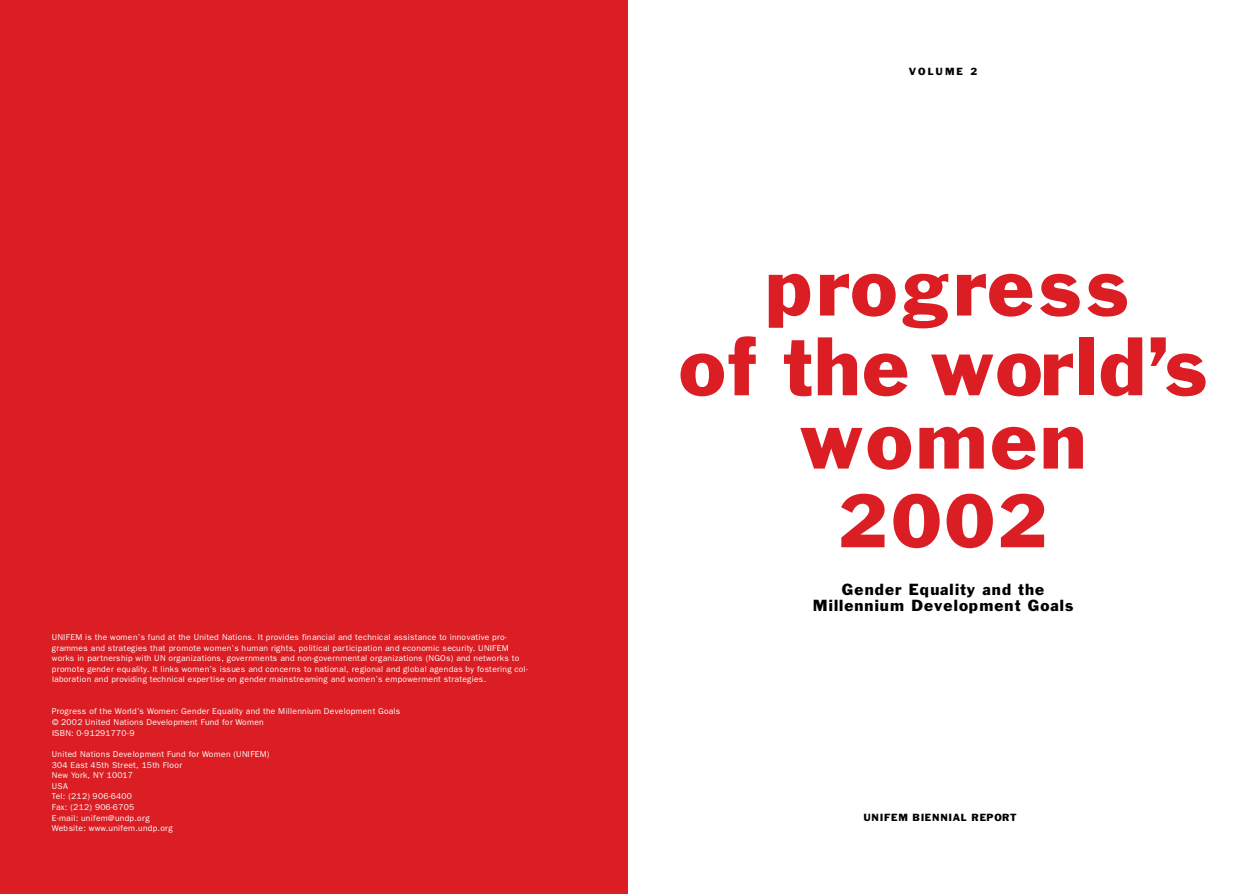
<style>
.page{position:relative;width:1259px;height:894px;background:#fff}
.page>*{position:absolute;margin:0;border:0;box-sizing:border-box;transform-origin:0 0}
.t1{font:76.5px/79.8px "Franklin Gothic";color:#db1e23;text-align:center}
.t2{font:70.12px "Franklin Gothic";color:#db1e23}
.t3{font:14.88px/16px "Franklin Gothic";letter-spacing:.07em;color:#000;text-align:center}
.t4{font:9.62px "Franklin Gothic";letter-spacing:.085em;color:#000}
.t5{font:8.5px/10.6px "Franklin Gothic";letter-spacing:.03em;color:#fff}
</style>
<div class="page">
<div style="left:0;top:0;width:628px;height:894px;background:#db1e23"></div>
<p class="t5" style="left:52px;top:632px;width:477px">UNIFEM is the women’s fund at the United Nations. It provides financial and technical assistance to innovative pro&shy;grammes and strategies that promote women’s human rights, political participation and economic security. UNIFEM works in partnership with UN organizations, governments and non-governmental organizations (NGOs) and networks to<br>p romote gender equality. It links women’s issues and concerns to national, regional and global agendas by fostering col&shy;laboration and providing technical expertise on gender mainstreaming and women’s empowerment strategies.</p>
<p class="t5" style="left:52px;top:707px;width:350px">P ro g ress of the Wo r l d ’s Women: Gender Equality and the Millennium Development Goals © 2002 United Nations Development Fund for Wo m e n<br>ISBN: 0-91291770-9</p>
<p class="t5" style="left:52px;top:749px;width:219px">United Nations Development Fund for Women (UNIFEM)<br>304 East 45th Street, 15th Floor<br>New York, NY 10017<br>U S A<br>Tel: (212) 906-6400<br>Fax: (212) 906-6705<br>E-mail: unifem@undp.org<br>Website: www. u n i f e m . u n d p . o rg</p>
<p class="t4" style="left:909px;top:68px;width:70px">VOLUME 2</p>
<h1 class="t1" style="left:679px;top:253px;width:530px">p ro g re s s<br>o f t h e wor l d ’s</h1>
<h1 class="t1" style="left:799px;top:406px;width:289px">w o m e n</h1>
<h2 class="t2" style="left:838px;top:494px;width:212px">2 0 0 2</h2>
<h3 class="t3" style="left:813px;top:583px;width:262px">Gender Equality and the<br>Millennium Development Goals</h3>
<p class="t4" style="left:863px;top:813px;width:155px">UNIFEM BIENNIAL REPORT</p>
</div>
